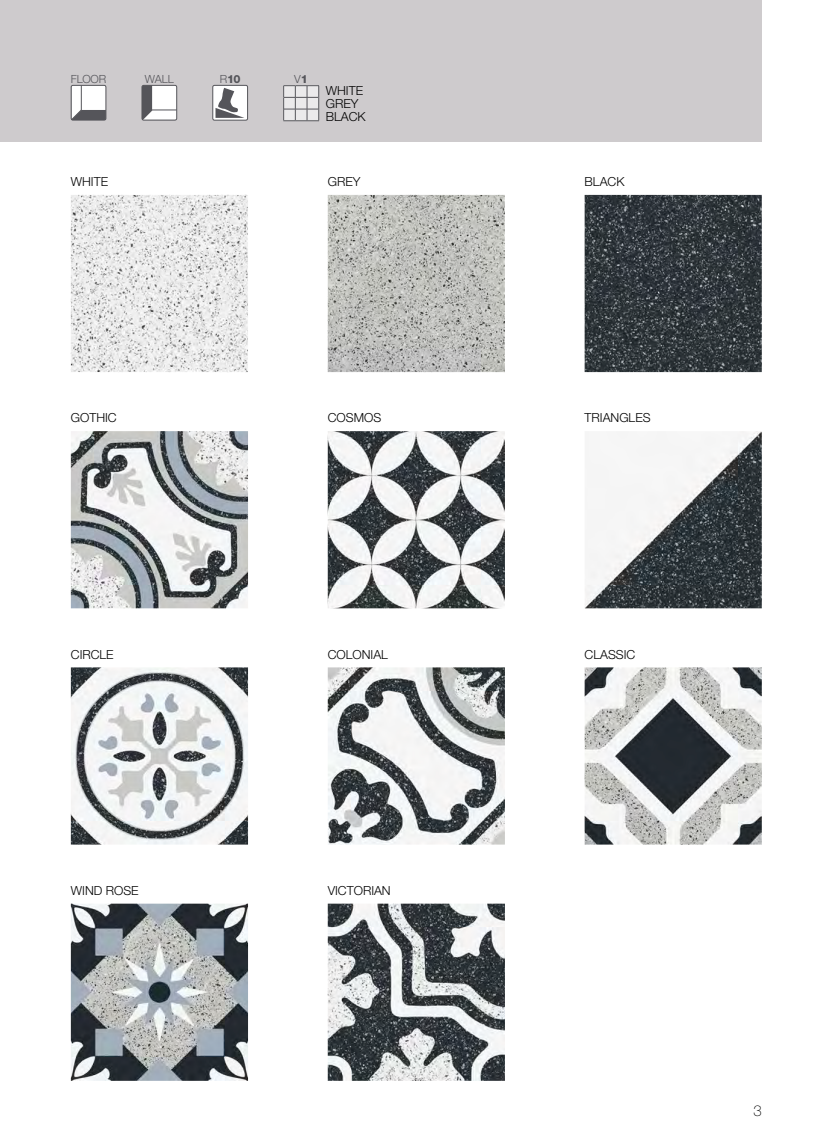
<style>
.page{position:relative;width:815px;height:1134px;background:#fff}
.page>*{position:absolute;margin:0;border:0;box-sizing:border-box;transform-origin:0 0}
.t1{font:100 15px "Helvetica Neue LT Std";color:#000}
.Nomi_serie_piccoli{font:300 12.5px "Helvetica Neue LT Std";color:#000}
.Nomi_serie_piccoli-2{font:300 11.25px "Helvetica Neue LT Std";letter-spacing:-.02em;color:#55555a}
.Nomi_serie_piccoli-3{font:800 11.25px "Helvetica Neue LT Std";color:#55555a}
.s1{font-weight:300}
.s2{font-weight:800}
</style>
<div class="page">
<div style="left:0;top:0;width:762px;height:142px;background:#cecbcd"></div>
<img style="left:328px;top:904px;width:177px;height:177px">
<img style="left:71px;top:904px;width:177px;height:177px">
<img style="left:71px;top:431px;width:177px;height:177px">
<img style="left:71px;top:667px;width:177px;height:177px">
<img style="left:328px;top:667px;width:177px;height:177px">
<img style="left:585px;top:667px;width:177px;height:177px">
<img style="left:328px;top:431px;width:177px;height:177px">
<img style="left:585px;top:195px;width:177px;height:177px">
<img style="left:328px;top:195px;width:177px;height:177px">
<img style="left:71px;top:195px;width:177px;height:177px">
<img style="left:585px;top:431px;width:177px;height:177px">
<svg style="left:71px;top:85px;width:35px;height:35px"></svg>
<div style="left:71px;top:85px;width:35px;height:35px;border:1px solid #55555a;border-radius:2px"></div>
<svg style="left:142px;top:85px;width:35px;height:35px"></svg>
<div style="left:142px;top:85px;width:35px;height:35px;border:1px solid #55555a;border-radius:2px"></div>
<div style="left:213px;top:85px;width:35px;height:35px;background:#fff;border-radius:2px"></div>
<div style="left:212px;top:85px;width:36px;height:35px;border:1px solid #55555a;border-radius:2px"></div>
<svg style="left:216px;top:88px;width:28px;height:30px"></svg>
<svg style="left:283px;top:85px;width:36px;height:36px"></svg>
<p class="Nomi_serie_piccoli-2" style="left:71px;top:72px;width:37px">FLOOR</p>
<p class="Nomi_serie_piccoli-2" style="left:145px;top:72px;width:31px">WALL</p>
<p class="Nomi_serie_piccoli-3" style="left:220px;top:72px;width:23px"><span class="s1">R</span>10</p>
<p class="Nomi_serie_piccoli-2" style="left:294px;top:72px;width:15px">V<span class="s2">1</span></p>
<p class="Nomi_serie_piccoli" style="left:326px;top:82px;width:39px">WHITE</p>
<p class="Nomi_serie_piccoli" style="left:326px;top:96px;width:34px">GREY</p>
<p class="Nomi_serie_piccoli" style="left:326px;top:109px;width:41px">BLACK</p>
<p class="Nomi_serie_piccoli" style="left:71px;top:174px;width:39px">WHITE</p>
<p class="Nomi_serie_piccoli" style="left:328px;top:174px;width:34px">GREY</p>
<p class="Nomi_serie_piccoli" style="left:585px;top:174px;width:41px">BLACK</p>
<p class="Nomi_serie_piccoli" style="left:71px;top:410px;width:47px">GOTHIC</p>
<p class="Nomi_serie_piccoli" style="left:328px;top:410px;width:55px">COSMOS</p>
<p class="Nomi_serie_piccoli" style="left:585px;top:410px;width:68px">TRIANGLES</p>
<p class="Nomi_serie_piccoli" style="left:71px;top:646px;width:44px">CIRCLE</p>
<p class="Nomi_serie_piccoli" style="left:328px;top:646px;width:62px">COLONIAL</p>
<p class="Nomi_serie_piccoli" style="left:585px;top:646px;width:52px">CLASSIC</p>
<p class="Nomi_serie_piccoli" style="left:71px;top:883px;width:69px">WIND ROSE</p>
<p class="Nomi_serie_piccoli" style="left:328px;top:883px;width:64px">VICTORIAN</p>
<p class="t1" style="left:753px;top:1102px;width:10px">3</p>
</div>
